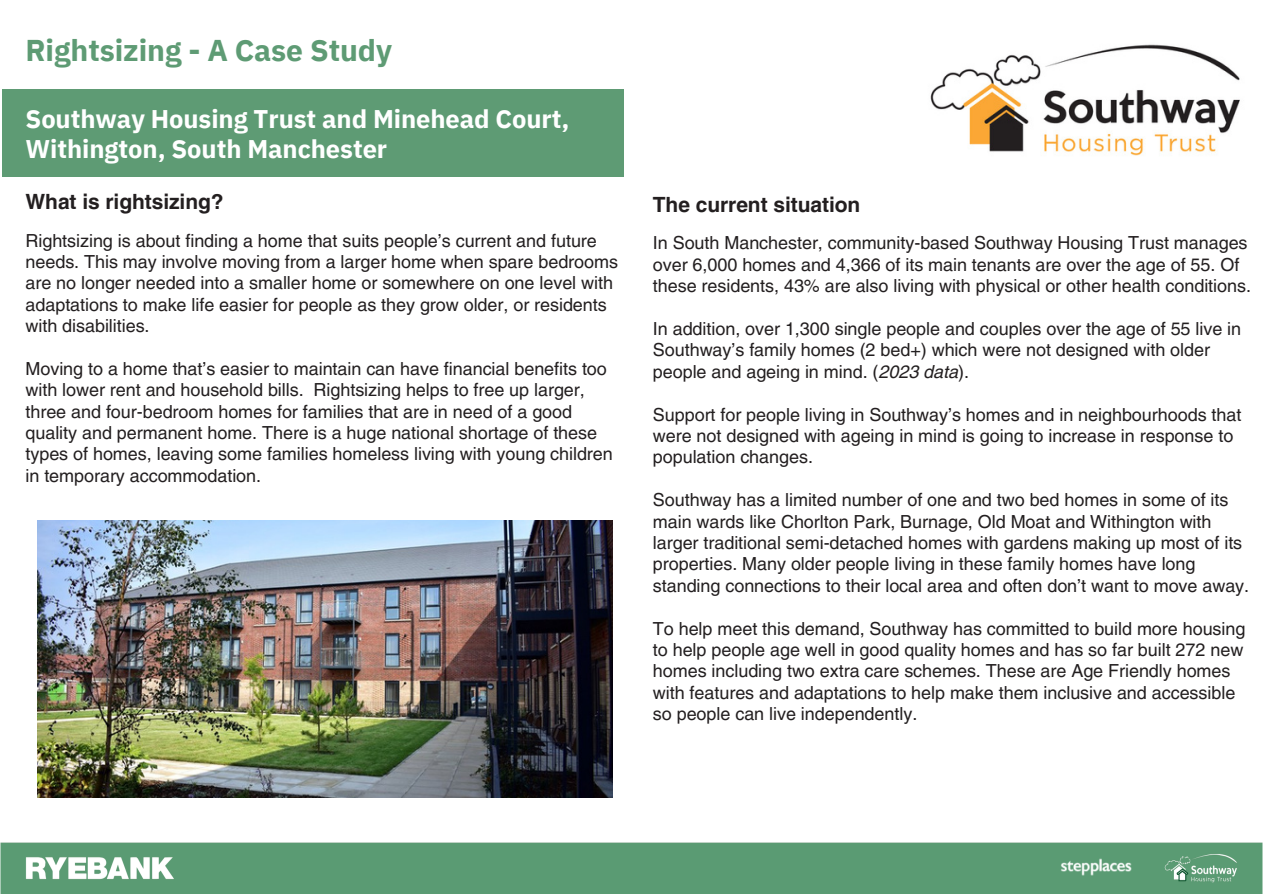
<style>
.page{position:relative;width:1263px;height:894px;background:#fff}
.page>*{position:absolute;margin:0;border:0;box-sizing:border-box;transform-origin:0 0}
.t1{font:700 30px "IBM Plex Sans";letter-spacing:-.005em;color:#5e9b74}
.t2{font:700 25.5px/30.3px "IBM Plex Sans";letter-spacing:-.005em;color:#fff}
.t3{font:700 21px "Helvetica LT Pro";letter-spacing:-.005em;color:#231f20}
.t4{font:18px/21.3px "Helvetica LT Pro";letter-spacing:-.005em;color:#231f20}
.s1{font-style:italic}
</style>
<div class="page">
<div style="left:2px;top:89px;width:622px;height:87px;background:#5e9b74"></div>
<img style="left:0;top:842px;width:1263px;height:51px">
<img style="left:1057px;top:852px;width:79px;height:30px">
<img style="left:930px;top:44px;width:310px;height:112px">
<img style="left:37px;top:520px;width:575px;height:276px">
<p class="t1" style="left:26px;top:30px;width:368px">Rightsizing - A Case Study</p>
<p class="t2" style="left:26px;top:103px;width:545px">Southway Housing Trust and Minehead Court,<br>Withington, South Manchester</p>
<p class="t3" style="left:26px;top:194px;width:200px">What is rightsizing?</p>
<h3 class="t4" style="left:26px;top:231px;width:594px">Rightsizing is about finding a home that suits people’s current and future needs. This may involve moving from a larger home when spare bedrooms are no longer needed into a smaller home or somewhere on one level with adaptations to make life easier for people as they grow older, or residents with disabilities.</h3>
<p class="t4" style="left:26px;top:359px;width:589px">Moving to a home that’s easier to maintain can have financial benefits too with lower rent and household bills. Rightsizing helps to free up larger, three and four-bedroom homes for families that are in need of a good quality and permanent home. There is a huge national shortage of these types of homes, leaving some families homeless living with young children in temporary accommodation.</p>
<p class="t3" style="left:653px;top:197px;width:209px">The current situation</p>
<p class="t4" style="left:653px;top:234px;width:600px">In South Manchester, community-based Southway Housing Trust manages over 6,000 homes and 4,366 of its main tenants are over the age of 55. Of these residents, 43% are also living with physical or other health conditions.</p>
<p class="t4" style="left:653px;top:320px;width:590px">In addition, over 1,300 single people and couples over the age of 55 live in<br>Southway’s family homes (2 bed+) which were not designed with older people and ageing in mind. (<span class="s1">2023 data</span>).</p>
<p class="t4" style="left:653px;top:405px;width:590px">Support for people living in Southway’s homes and in neighbourhoods that were not designed with ageing in mind is going to increase in response to population changes.</p>
<p class="t4" style="left:653px;top:491px;width:598px">Southway has a limited number of one and two bed homes in some of its main wards like Chorlton Park, Burnage, Old Moat and Withington with larger traditional semi-detached homes with gardens making up most of its properties. Many older people living in these family homes have long standing connections to their local area and often don’t want to move away.</p>
<p class="t4" style="left:653px;top:619px;width:594px">To help meet this demand, Southway has committed to build more housing to help people age well in good quality homes and has so far built 272 new homes including two extra care schemes. These are Age Friendly homes with features and adaptations to help make them inclusive and accessible so people can live independently.</p>
</div>
